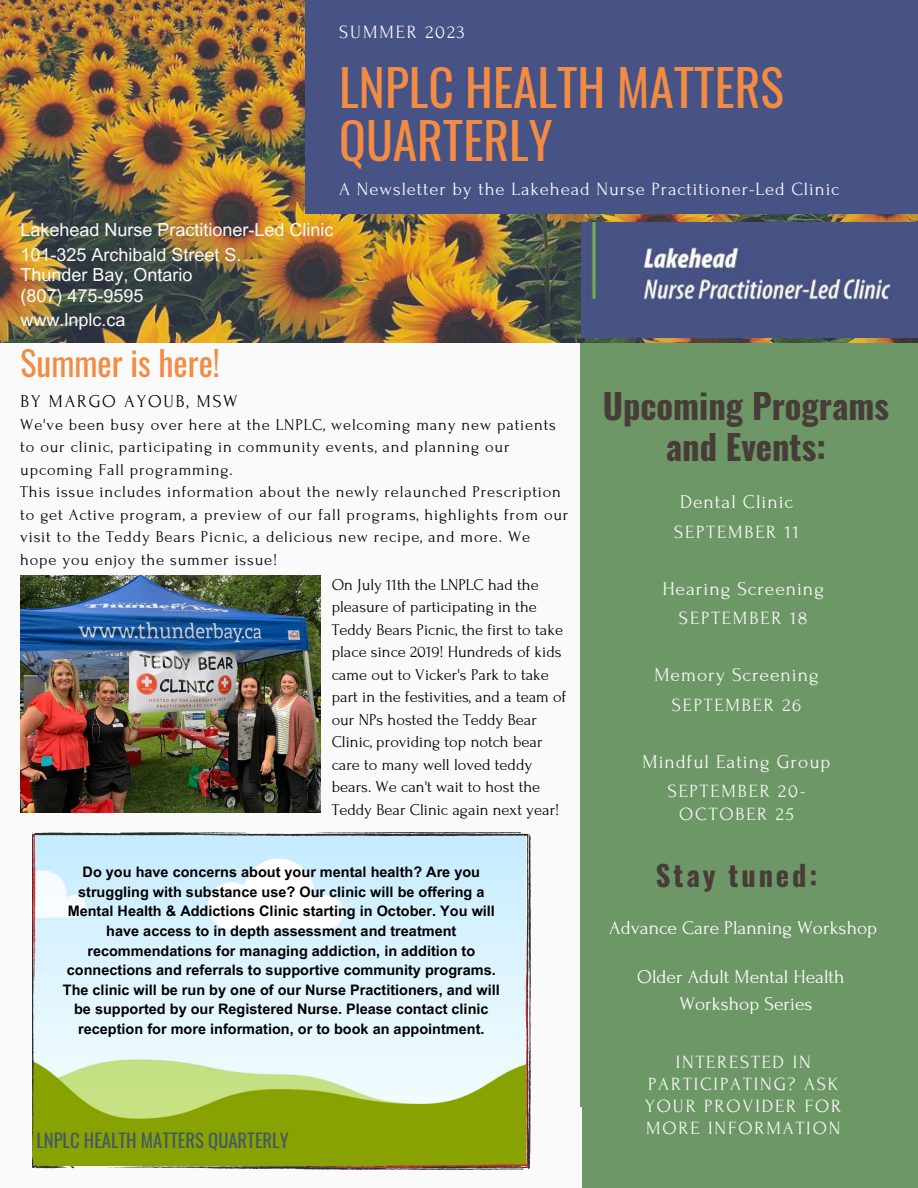
<style>
.page{position:relative;width:918px;height:1188px;background:#fafafa}
.page>*{position:absolute;margin:0;border:0;box-sizing:border-box;transform-origin:0 0}
.t1{font:49.5px/52.8px "Oswald";color:#f28b43}
.t2{font:700 34.5px/40.5px "Oswald";color:#473c38;text-align:center}
.t3{font:33.9px "Oswald";color:#f28b43}
.t4{font:700 28.5px "Oswald";letter-spacing:.1em;color:#473c38}
.t5{font:19.5px "Forum";color:#fff}
.t6{font:19.5px "Forum";letter-spacing:.05em;color:#fafafa}
.t7{font:18.75px "Forum";letter-spacing:.1em;color:#fafafa}
.t8{font:18.6px/22.2px "Forum";letter-spacing:.1em;color:#fafafa;text-align:center}
.t9{font:18.6px "Forum";letter-spacing:.05em;color:#fafafa}
.t10{font:18.6px "Oswald";color:#435967}
.t11{font:18px "Arial MT Pro";color:#fafafa}
.t12{font:18px "Forum";letter-spacing:.1em;color:#000}
.t13{font:16.5px/22.5px "Forum";letter-spacing:.05em;color:#000}
.t14{font:16.5px/22.5px "Forum";color:#000}
.t15{font:700 14.55px/19.5px "Arial MT Pro";color:#000;text-align:center}
</style>
<div class="page">
<div style="left:581px;top:342px;width:337px;height:846px;background:#6d9766"></div>
<img style="left:0;top:0;width:918px;height:342px">
<img style="left:20px;top:576px;width:301px;height:236px">
<div style="left:305px;top:0;width:613px;height:214px;background:#475285"></div>
<img style="left:581px;top:222px;width:337px;height:115px">
<img style="left:33px;top:833px;width:497px;height:336px">
<p class="t7" style="left:339px;top:22px;width:127px">SUMMER 2023</p>
<p class="t1" style="left:339px;top:59px;width:446px">LNPLC HEALTH MATTERS<br>QUARTERLY</p>
<p class="t9" style="left:339px;top:179px;width:502px">A Newsletter by the Lakehead Nurse Practitioner-Led Clinic</p>
<p class="t11" style="left:21px;top:223px;width:315px">Lakehead Nurse Practitioner-Led Clinic</p>
<p class="t11" style="left:21px;top:248px;width:223px">101-325 Archibald Street S.</p>
<p class="t11" style="left:21px;top:268px;width:174px">Thunder Bay, Ontario</p>
<p class="t11" style="left:21px;top:288px;width:125px">(807) 475-9595</p>
<p class="t11" style="left:21px;top:313px;width:107px">www.lnplc.ca</p>
<p class="t3" style="left:21px;top:337px;width:201px">Summer is here!</p>
<p class="t12" style="left:21px;top:392px;width:219px">BY MARGO AYOUB, MSW</p>
<p class="t13" style="left:20px;top:413px;width:537px">We've been busy over here at the LNPLC, welcoming many new patients to our clinic, participating in community events, and planning our upcoming Fall programming.</p>
<p class="t13" style="left:20px;top:481px;width:550px">This issue includes information about the newly relaunched Prescription to get Active program, a preview of our fall programs, highlights from our visit to the Teddy Bears Picnic, a delicious new recipe, and more. We hope you enjoy the summer issue!</p>
<p class="t14" style="left:332px;top:574px;width:236px">On July 11th the LNPLC had the pleasure of participating in the<br>Teddy Bears Picnic, the first to take place since 2019! Hundreds of kids came out to Vicker's Park to take part in the festivities, and a team of our NPs hosted the Teddy Bear<br>Clinic, providing top notch bear care to many well loved teddy bears. We can't wait to host the<br>Teddy Bear Clinic again next year!</p>
<p class="t15" style="left:63px;top:864px;width:439px">Do you have concerns about your mental health? Are you struggling with substance use? Our clinic will be offering a Mental Health &amp; Addictions Clinic starting in October. You will have access to in depth assessment and treatment recommendations for managing addiction, in addition to connections and referrals to supportive community programs.<br>The clinic will be run by one of our Nurse Practitioners, and will be supported by our Registered Nurse. Please contact clinic reception for more information, or to book an appointment.</p>
<p class="t10" style="left:36px;top:1126px;width:254px">LNPLC HEALTH MATTERS QUARTERLY</p>
<p class="t2" style="left:603px;top:384px;width:288px">Upcoming Programs and Events:</p>
<p class="t6" style="left:680px;top:492px;width:114px">Dental Clinic</p>
<p class="t8" style="left:674px;top:521px;width:126px">SEPTEMBER 11</p>
<p class="t6" style="left:663px;top:578px;width:163px">Hearing Screening</p>
<p class="t7" style="left:679px;top:608px;width:130px">SEPTEMBER 18</p>
<p class="t6" style="left:655px;top:665px;width:166px">Memory Screening</p>
<p class="t8" style="left:672px;top:694px;width:131px">SEPTEMBER 26</p>
<p class="t6" style="left:643px;top:751px;width:189px">Mindful Eating Group</p>
<p class="t8" style="left:668px;top:781px;width:139px">SEPTEMBER 20-</p>
<p class="t8" style="left:679px;top:803px;width:116px">OCTOBER 25</p>
<p class="t4" style="left:656px;top:853px;width:163px">Stay tuned:</p>
<p class="t5" style="left:609px;top:917px;width:270px">Advance Care Planning Workshop</p>
<p class="t5" style="left:637px;top:966px;width:209px">Older Adult Mental Health</p>
<p class="t5" style="left:679px;top:993px;width:135px">Workshop Series</p>
<p class="t8" style="left:645px;top:1051px;width:198px">INTERESTED IN<br>PARTICIPATING? ASK<br>YOUR PROVIDER FOR<br>MORE INFORMATION</p>
</div>
